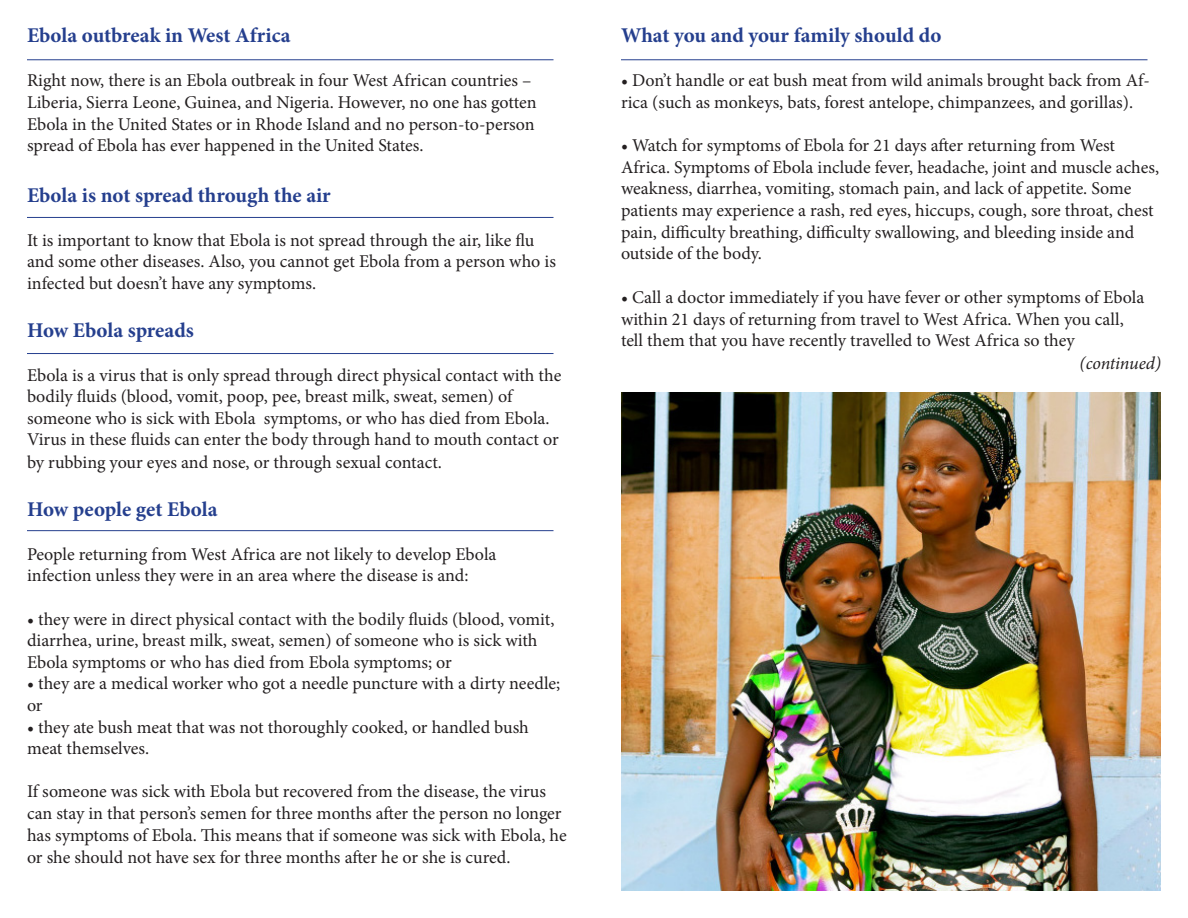
<style>
.page{position:relative;width:1188px;height:918px;background:#fff}
.page>*{position:absolute;margin:0;border:0;box-sizing:border-box;transform-origin:0 0}
.t1{font:700 21px "Minion Pro";color:#253f8e}
.t2{font:18px/21.6px "Minion Pro";letter-spacing:-.005em;color:#231f20}
.t3{font:italic 18px "Minion Pro";letter-spacing:-.01em;color:#231f20}
</style>
<div class="page">
<img style="left:621px;top:392px;width:540px;height:499px">
<hr style="left:27px;top:59px;width:527px;height:1px;background:#253f8e">
<hr style="left:27px;top:217px;width:527px;height:1px;background:#253f8e">
<hr style="left:27px;top:353px;width:527px;height:1px;background:#253f8e">
<hr style="left:621px;top:59px;width:527px;height:1px;background:#253f8e">
<hr style="left:27px;top:530px;width:527px;height:1px;background:#253f8e">
<p class="t1" style="left:27px;top:21px;width:265px">Ebola outbreak in West Africa</p>
<p class="t2" style="left:27px;top:70px;width:506px">Right now, there is an Ebola outbreak in four West African countries –</p>
<p class="t2" style="left:27px;top:92px;width:511px;text-align:justify">Liberia, Sierra Leone, Guinea, and Nigeria. However, no one has gotten Ebola in the United States or in Rhode Island and no person-to-person spread of Ebola has ever happened in the United States.</p>
<p class="t1" style="left:27px;top:180px;width:305px">Ebola is not spread through the air</p>
<p class="t2" style="left:27px;top:229px;width:530px">It is important to know that Ebola is not spread through the air, like flu and some other diseases. Also, you cannot get Ebola from a person who is infected but doesn’t have any symptoms.</p>
<p class="t1" style="left:27px;top:315px;width:168px">How Ebola spreads</p>
<p class="t2" style="left:27px;top:364px;width:536px">Ebola is a virus that is only spread through direct physical contact with the bodily fluids (blood, vomit, poop, pee, breast milk, sweat, semen) of</p>
<p class="t2" style="left:27px;top:407px;width:533px;line-height:22px">someone who is sick with Ebola symptoms, or who has died from Ebola.<br>Virus in these fluids can enter the body through hand to mouth contact or by rubbing your eyes and nose, or through sexual contact.</p>
<p class="t1" style="left:27px;top:494px;width:192px">How people get Ebola</p>
<p class="t2" style="left:27px;top:543px;width:471px">People returning from West Africa are not likely to develop Ebola</p>
<p class="t2" style="left:27px;top:565px;width:443px">infection unless they were in an area where the disease is and:</p>
<p class="t2" style="left:27px;top:608px;width:529px">• they were in direct physical contact with the bodily fluids (blood, vomit, diarrhea, urine, breast milk, sweat, semen) of someone who is sick with<br>Ebola symptoms or who has died from Ebola symptoms; or</p>
<p class="t2" style="left:27px;top:673px;width:535px">• they are a medical worker who got a needle puncture with a dirty needle; or</p>
<p class="t2" style="left:27px;top:716px;width:503px">• they ate bush meat that was not thoroughly cooked, or handled bush meat themselves.</p>
<p class="t2" style="left:27px;top:781px;width:541px">If someone was sick with Ebola but recovered from the disease, the virus can stay in that person’s semen for three months after the person no longer has symptoms of Ebola. This means that if someone was sick with Ebola, he or she should not have sex for three months after he or she is cured.</p>
<p class="t1" style="left:621px;top:21px;width:322px">What you and your family should do</p>
<p class="t2" style="left:621px;top:70px;width:530px">• Don’t handle or eat bush meat from wild animals brought back from Af&shy;rica (such as monkeys, bats, forest antelope, chimpanzees, and gorillas).</p>
<p class="t2" style="left:621px;top:135px;width:540px">• Watch for symptoms of Ebola for 21 days after returning from West Africa. Symptoms of Ebola include fever, headache, joint and muscle aches, weakness, diarrhea, vomiting, stomach pain, and lack of appetite. Some patients may experience a rash, red eyes, hiccups, cough, sore throat, chest pain, difficulty breathing, difficulty swallowing, and bleeding inside and outside of the body.</p>
<p class="t2" style="left:621px;top:287px;width:525px">• Call a doctor immediately if you have fever or other symptoms of Ebola within 21 days of returning from travel to West Africa. When you call,</p>
<p class="t2" style="left:621px;top:330px;width:455px">tell them that you have recently travelled to West Africa so they</p>
<p class="t3" style="left:1080px;top:351px;width:83px">(continued)</p>
</div>
